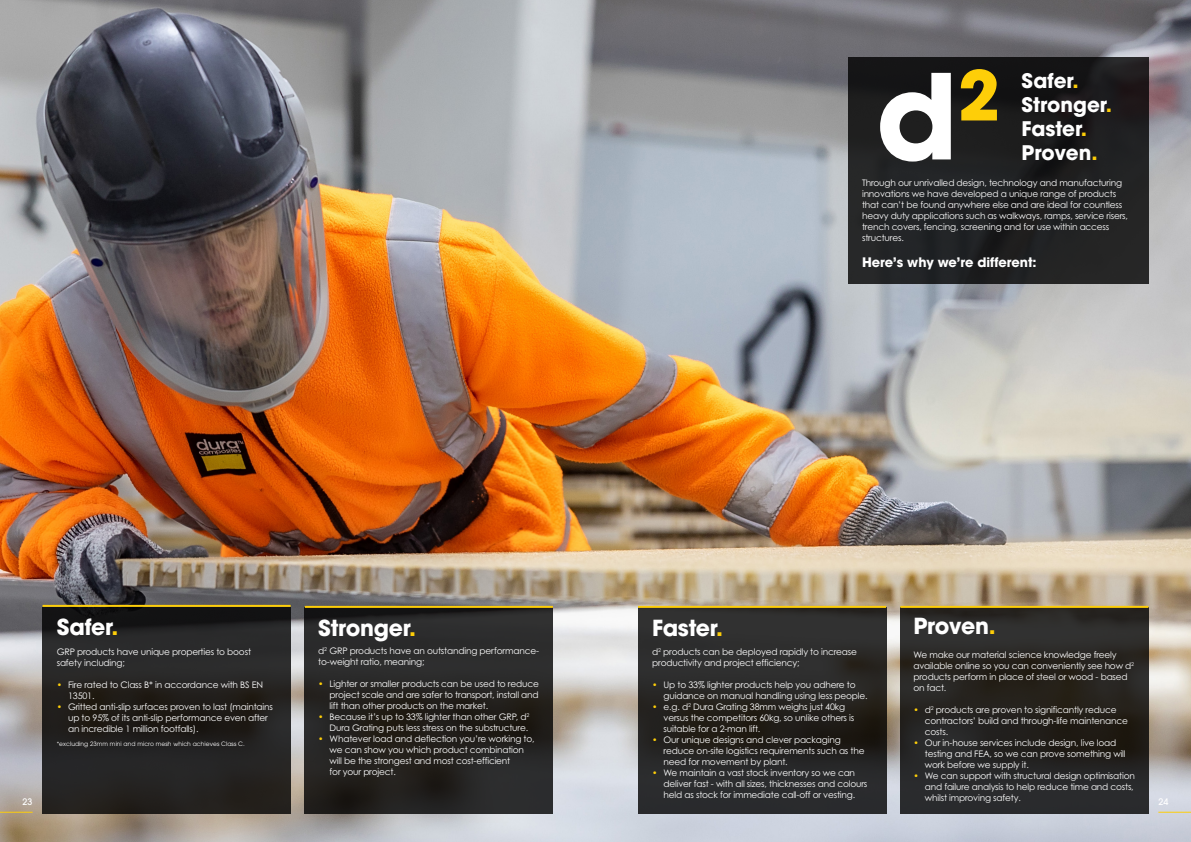
<style>
.page{position:relative;width:1191px;height:842px;background:#fff}
.page>*{position:absolute;margin:0;border:0;box-sizing:border-box;transform-origin:0 0}
.t1{font:700 117px "ITC Avant Garde Pro";color:#fff}
.t2{font:700 68.2px "ITC Avant Garde Pro";color:#fece08}
.t3{font:700 22px "ITC Avant Garde Pro";letter-spacing:-.01em;color:#fff}
.t4{font:700 20px/24px "ITC Avant Garde Pro";color:#fff}
.t5{font:700 13px "ITC Avant Garde Pro";color:#fff}
.t6{font:9px/11px "Century Gothic Pro";letter-spacing:-.02em;color:#fff}
.t7{font:500 9px "ITC Avant Garde Pro";color:#fff}
.t8{font:6px "ITC Avant Garde Pro";letter-spacing:.01em;color:#fff}
.s1{color:#fece08}
.s2{font-weight:700;color:#fece08}
</style>
<div class="page">
<img style="left:0;top:0;width:1191px;height:842px">
<svg style="left:43px;top:607px;width:248px;height:207px;background:#222120"></svg>
<div style="left:848px;top:57px;width:300px;height:226px;background:linear-gradient(to right,#1e2021,#1e1d1e)"></div>
<svg style="left:638px;top:608px;width:248px;height:206px;background:#282726"></svg>
<svg style="left:305px;top:608px;width:248px;height:206px;background:#252422"></svg>
<svg style="left:900px;top:608px;width:248px;height:206px;background:#272523"></svg>
<hr style="left:0;top:812px;width:33px;height:1px;background:#fece08">
<hr style="left:1158px;top:812px;width:33px;height:1px;background:#fece08">
<hr style="left:43px;top:605px;width:248px;height:2px;background:#fece08">
<hr style="left:638px;top:606px;width:248px;height:2px;background:#fece08">
<hr style="left:305px;top:606px;width:248px;height:2px;background:#fece08">
<hr style="left:900px;top:606px;width:248px;height:2px;background:#fece08">
<h1 class="t1" style="left:876px;top:38px;width:83px">d</h1>
<h2 class="t2" style="left:957px;top:50px;width:44px">2</h2>
<h3 class="t4" style="left:1021px;top:68px;width:92px">Safer<span class="s1">.<br></span>Stronger<span class="s1">.<br></span>Faster<span class="s1">.</span></h3>
<h3 class="t4" style="left:1021px;top:140px;width:78px">Proven<span class="s1">.</span></h3>
<p class="t6" style="left:862px;top:177px;width:267px">Through our unrivalled design, technology and manufacturing innovations we have developed a unique range of products that can’t be found anywhere else and are ideal for countless heavy duty applications such as walkways, ramps, service risers, trench covers, fencing, screening and for use within access structures.</p>
<h3 class="t5" style="left:862px;top:254px;width:176px">Here’s why we’re different:</h3>
<h3 class="t3" style="left:57px;top:612px;width:63px">Safer<span class="s1">.</span></h3>
<h3 class="t3" style="left:318px;top:613px;width:99px">Stronger<span class="s1">.</span></h3>
<h3 class="t3" style="left:913px;top:611px;width:84px">Proven<span class="s1">.</span></h3>
<p class="t6" style="left:913px;top:649px;width:222px">We make our material science knowledge freely available online so you can conveniently see how d<sup>2 </sup>products perform in place of steel or wood - based on fact.</p>
<p class="t6" style="left:925px;top:704px;width:205px;text-indent:-11px"><span class="s2">•</span> d<sup>2</sup> products are proven to significantly reduce contractors’ build and through-life maintenance costs.</p>
<p class="t6" style="left:925px;top:737px;width:202px;text-indent:-11px"><span class="s2">•</span> Our in-house services include design, live load testing and FEA, so we can prove something will work before we supply it.</p>
<p class="t6" style="left:925px;top:770px;width:211px;text-indent:-11px"><span class="s2">•</span> We can support with structural design optimisation and failure analysis to help reduce time and costs, whilst improving safety.</p>
<h3 class="t3" style="left:652px;top:613px;width:72px">Faster<span class="s1">.</span></h3>
<p class="t6" style="left:318px;top:645px;width:222px">d<sup>2</sup> GRP products have an outstanding performance&shy;to-weight ratio, meaning;</p>
<p class="t6" style="left:330px;top:678px;width:211px;text-align:justify;text-indent:-11px"><span class="s2">•</span> Lighter or smaller products can be used to reduce project scale and are safer to transport, install and lift than other products on the market.</p>
<p class="t6" style="left:318px;top:711px;width:212px;text-align:right"><span class="s2">•</span> Because it’s up to 33% lighter than other GRP, d<sup>2<br></sup>Dura Grating puts less stress on the substructure.</p>
<p class="t6" style="left:330px;top:733px;width:207px;text-indent:-11px"><span class="s2">•</span> Whatever load and deflection you’re working to, we can show you which product combination will be the strongest and most cost-efficient<br>for your project.</p>
<p class="t6" style="left:652px;top:646px;width:206px">d<sup>2</sup> products can be deployed rapidly to increase productivity and project efficiency;</p>
<p class="t6" style="left:663px;top:679px;width:206px;text-indent:-11px"><span class="s2">•</span> Up to 33% lighter products help you adhere to guidance on manual handling using less people.</p>
<p class="t6" style="left:663px;top:701px;width:192px;text-indent:-11px"><span class="s2">•</span> e.g. d<sup>2</sup> Dura Grating 38mm weighs just 40kg versus the competitors 60kg, so unlike others is suitable for a 2-man lift.</p>
<p class="t6" style="left:663px;top:734px;width:203px;text-indent:-11px"><span class="s2">•</span> Our unique designs and clever packaging reduce on-site logistics requirements such as the need for movement by plant.</p>
<p class="t6" style="left:663px;top:767px;width:205px;text-indent:-11px"><span class="s2">•</span> We maintain a vast stock inventory so we can deliver fast - with all sizes, thicknesses and colours held as stock for immediate call-off or vesting.</p>
<p class="t6" style="left:57px;top:646px;width:196px">GRP products have unique properties to boost safety including;</p>
<p class="t6" style="left:68px;top:679px;width:197px;text-indent:-11px"><span class="s2">•</span> Fire rated to Class B* in accordance with BS EN<br>13501.</p>
<p class="t6" style="left:68px;top:701px;width:206px;text-indent:-11px"><span class="s2">•</span> Gritted anti-slip surfaces proven to last (maintains up to 95% of its anti-slip performance even after an incredible 1 million footfalls).</p>
<p class="t8" style="left:57px;top:740px;width:189px">*excluding 23mm mini and micro mesh which achieves Class C.</p>
<p class="t7" style="left:23px;top:796px;width:11px">23</p>
<p class="t7" style="left:1158px;top:796px;width:11px">24</p>
</div>
